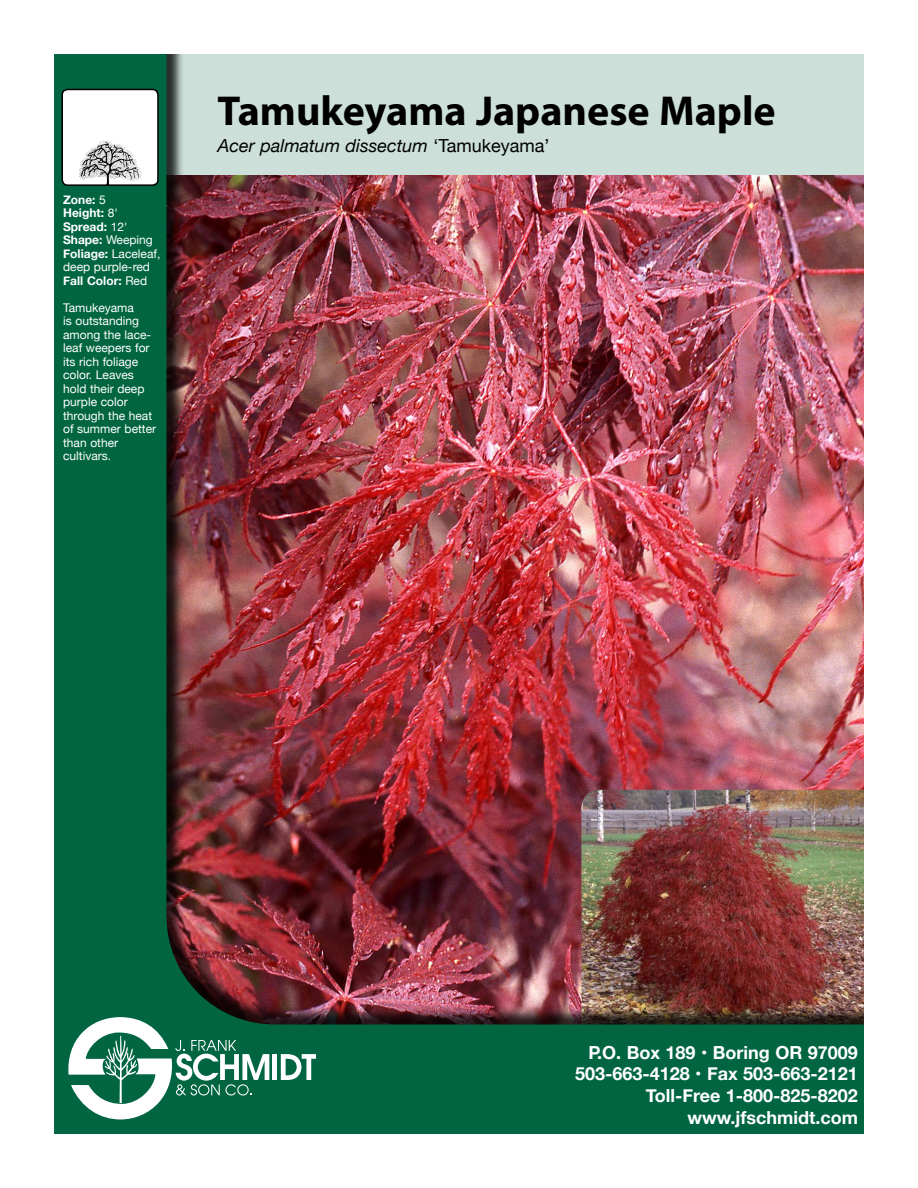
<style>
.page{position:relative;width:918px;height:1188px;background:#fff}
.page>*{position:absolute;margin:0;border:0;box-sizing:border-box;transform-origin:0 0}
.t1{font:700 42px "Myriad Pro";color:#000}
.t2{font:700 18px/21.6px "Helvetica Neue";color:#fff;text-align:right}
.t3{font:italic 18px "Helvetica Neue";color:#000}
.t4{font:12px/13.5px "Helvetica Neue";color:#fff}
.t5{font:700 12px/13.5px "Helvetica Neue";color:#fff}
.s1{font-weight:400}
.s2{font-style:normal}
</style>
<div class="page">
<img style="left:54px;top:54px;width:810px;height:1080px">
<svg style="left:68px;top:1017px;width:201px;height:103px"></svg>
<div style="left:272px;top:1054px;width:5px;height:26px;background:#fff"></div>
<svg style="left:281px;top:1054px;width:35px;height:26px"></svg>
<div style="left:62px;top:89px;width:96px;height:96px;background:#fff;border-radius:5px"></div>
<img style="left:79px;top:140px;width:63px;height:43px">
<div style="left:61px;top:89px;width:98px;height:97px;border:2px solid #000;border-radius:5px"></div>
<p class="t5" style="left:63px;top:193px;width:99px">Zone: <span class="s1">5<br></span>Height: <span class="s1">8'<br></span>Spread: <span class="s1">12'<br></span>Shape: <span class="s1">Weeping<br></span>Foliage: <span class="s1">Laceleaf, deep purple-red<br></span>Fall Color: <span class="s1">Red</span></p>
<p class="t4" style="left:63px;top:301px;width:94px">Tamukeyama<br>is outstanding among the lace&shy;leaf weepers for its rich foliage color. Leaves hold their deep purple color through the heat of summer better than other cultivars.</p>
<h1 class="t1" style="left:218px;top:84px;width:560px">Tamukeyama Japanese Maple</h1>
<h2 class="t3" style="left:218px;top:133px;width:333px">Acer palmatum dissectum <span class="s2">‘Tamukeyama’</span></h2>
<h2 class="t2" style="left:575px;top:1042px;width:284px">P.O. Box 189 • Boring OR 97009<br>503-663-4128 • Fax 503-663-2121<br>Toll-Free 1-800-825-8202 www.jfschmidt.com</h2>
</div>
